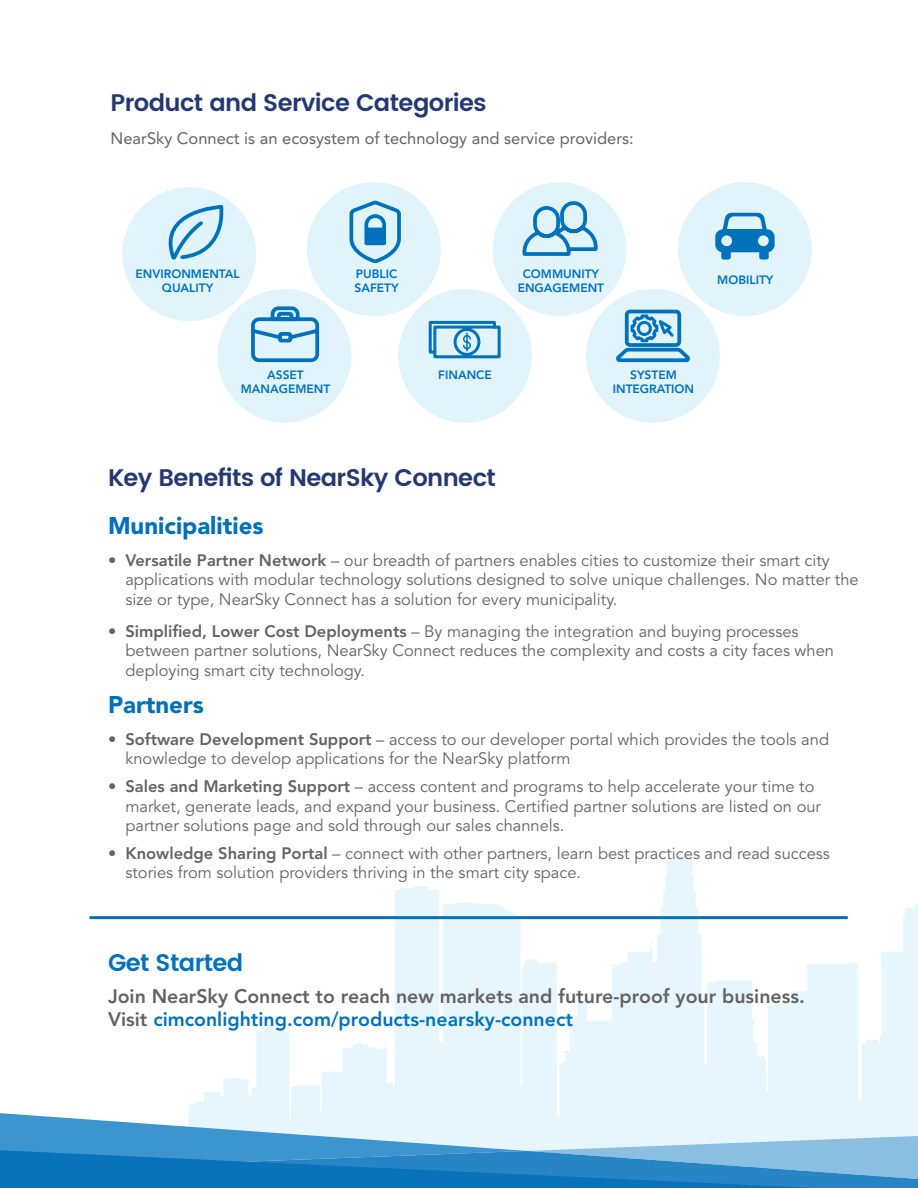
<style>
.page{position:relative;width:918px;height:1188px;background:#fff}
.page>*{position:absolute;margin:0;border:0;box-sizing:border-box;transform-origin:0 0}
.t1{font:600 24px "Poppins";letter-spacing:-.025em;color:#263873}
.t2{font:900 24px "Avenir";color:#0070ba}
.t3{font:600 24px "Poppins";letter-spacing:-.025em;color:#0072bc}
.t4{font:800 19.5px "Avenir";color:#636366}
.t5{font:800 19.5px "Avenir";color:#0072bc}
.t6{font:16.5px/19.5px "Avenir";color:#636366}
.t7{font:16.5px "Avenir";color:#636366}
.t8{font:800 12px "Avenir";color:#0072bc}
.s1{font-weight:800}
.s2{color:#636366}
</style>
<div class="page">
<svg style="left:175px;top:856px;width:743px;height:257px"></svg>
<svg style="left:0;top:1113px;width:918px;height:75px;background:#6daed9"></svg>
<div style="left:122px;top:187px;width:134px;height:134px;background:#e1f4fc;border-radius:50%"></div>
<div style="left:218px;top:289px;width:133px;height:134px;background:#e1f4fc;border-radius:50%"></div>
<div style="left:398px;top:289px;width:134px;height:134px;background:#e1f4fc;border-radius:50%"></div>
<div style="left:586px;top:289px;width:134px;height:134px;background:#e1f4fc;border-radius:50%"></div>
<div style="left:307px;top:182px;width:134px;height:134px;background:#e1f4fc;border-radius:50%"></div>
<div style="left:493px;top:182px;width:134px;height:134px;background:#e1f4fc;border-radius:50%"></div>
<div style="left:678px;top:182px;width:134px;height:134px;background:#e1f4fc;border-radius:50%"></div>
<hr style="left:91px;top:916px;width:756px;height:3px;background:#0072bc">
<svg style="left:168px;top:207px;width:56px;height:53px"></svg>
<svg style="left:349px;top:200px;width:52px;height:64px"></svg>
<svg style="left:251px;top:306px;width:69px;height:57px"></svg>
<svg style="left:428px;top:320px;width:73px;height:39px"></svg>
<svg style="left:616px;top:309px;width:74px;height:54px"></svg>
<svg style="left:522px;top:201px;width:76px;height:55px"></svg>
<svg style="left:715px;top:213px;width:60px;height:47px"></svg>
<p class="t1" style="left:111px;top:85px;width:378px">Product and Service Categories</p>
<p class="t7" style="left:111px;top:129px;width:525px">NearSky Connect is an ecosystem of technology and service providers:</p>
<p class="t8" style="left:136px;top:266px;width:106px">ENVIRONMENTAL</p>
<p class="t8" style="left:162px;top:281px;width:53px">QUALITY</p>
<p class="t8" style="left:356px;top:266px;width:43px">PUBLIC</p>
<p class="t8" style="left:354px;top:281px;width:46px">SAFETY</p>
<p class="t8" style="left:267px;top:368px;width:38px">ASSET</p>
<p class="t8" style="left:241px;top:382px;width:91px">MANAGEMENT</p>
<p class="t8" style="left:523px;top:266px;width:78px">COMMUNITY</p>
<p class="t8" style="left:518px;top:281px;width:88px">ENGAGEMENT</p>
<p class="t8" style="left:717px;top:272px;width:58px">MOBILITY</p>
<p class="t8" style="left:438px;top:368px;width:55px">FINANCE</p>
<p class="t8" style="left:630px;top:368px;width:48px">SYSTEM</p>
<p class="t8" style="left:613px;top:382px;width:83px">INTEGRATION</p>
<p class="t1" style="left:108px;top:459px;width:389px">Key Benefits of NearSky Connect</p>
<p class="t2" style="left:108px;top:511px;width:157px">Municipalities</p>
<p class="t6" style="left:125px;top:551px;width:735px;text-indent:-17px">• <span class="s1">Versatile Partner Network</span> – our breadth of partners enables cities to customize their smart city applications with modular technology solutions designed to solve unique challenges. No matter the size or type, NearSky Connect has a solution for every municipality.</p>
<p class="t6" style="left:125px;top:622px;width:710px;text-indent:-17px">• <span class="s1">Simplified, Lower Cost Deployments</span> – By managing the integration and buying processes between partner solutions, NearSky Connect reduces the complexity and costs a city faces when deploying smart city technology.</p>
<p class="t2" style="left:108px;top:690px;width:97px">Partners</p>
<p class="t6" style="left:125px;top:730px;width:705px;text-indent:-17px">• <span class="s1">Software Development Support</span> – access to our developer portal which provides the tools and knowledge to develop applications for the NearSky platform</p>
<p class="t6" style="left:125px;top:777px;width:697px;text-indent:-17px">• <span class="s1">Sales and Marketing Support</span> – access content and programs to help accelerate your time to market, generate leads, and expand your business. Certified partner solutions are listed on our partner solutions page and sold through our sales channels.</p>
<p class="t6" style="left:125px;top:844px;width:706px;text-indent:-17px">• <span class="s1">Knowledge Sharing Portal</span> – connect with other partners, learn best practices and read success stories from solution providers thriving in the smart city space.</p>
<p class="t3" style="left:108px;top:945px;width:137px">Get Started</p>
<p class="t4" style="left:108px;top:985px;width:698px">Join NearSky Connect to reach new markets and future-proof your business.</p>
<p class="t5" style="left:108px;top:1008px;width:467px"><span class="s2">Visit</span> cimconlighting.com/products-nearsky-connect</p>
</div>
